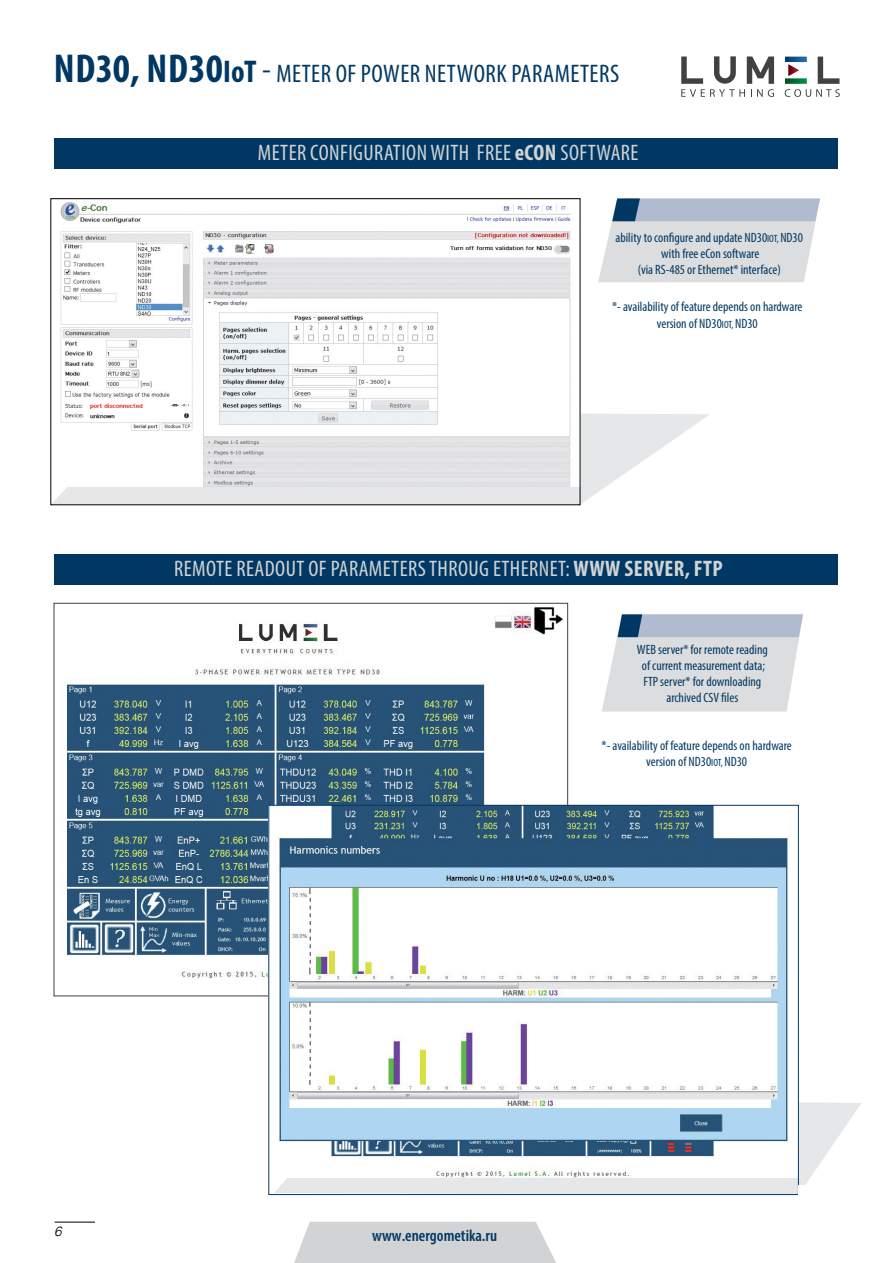
<style>
.page{position:relative;width:893px;height:1263px;background:#fff}
.page>*{position:absolute;margin:0;border:0;box-sizing:border-box;transform-origin:0 0}
.t1{font:700 condensed 40.5px "Myriad Pro";letter-spacing:.005em;color:#003863}
.t2{font:condensed 25.5px "Myriad Pro";color:#003863}
.t3{font:condensed 22.5px "Myriad Pro";letter-spacing:.02em;color:#d1d3d4}
.t4{font:700 condensed 22.5px "Myriad Pro";letter-spacing:.02em;color:#d1d3d4}
.t5{font:600 condensed 16.5px "Myriad Pro";color:#003863}
.t6{font:condensed 13.5px/16.2px "Myriad Pro";color:#003863;text-align:center}
.t7{font:italic 300 13.5px "PL Switzerland";color:#000}
.s1{font-size:31.5px}
.s2{font-weight:400;font-size:31.5px}
.s3{font-weight:400;font-size:25.5px}
.s4{font-weight:700}
.s5{font-size:10.5px}
.s6{font-weight:400}
</style>
<div class="page">
<svg style="left:294px;top:1222px;width:262px;height:41px;background:#d4d5d6"></svg>
<hr style="left:55px;top:1222px;width:40px;height:1px;background:#000">
<svg style="left:275px;top:1102px;width:586px;height:91px;fill:#e6e7e8"></svg>
<svg style="left:681px;top:56px;width:93px;height:41px"></svg>
<svg style="left:785px;top:57px;width:55px;height:40px"></svg>
<img style="left:65px;top:607px;width:501px;height:383px">
<img style="left:271px;top:807px;width:526px;height:370px">
<div style="left:54px;top:138px;width:784px;height:30px;background:#003863"></div>
<div style="left:54px;top:554px;width:784px;height:30px;background:#003863"></div>
<svg style="left:598px;top:198px;width:222px;height:84px;background:#cfd3da"></svg>
<svg style="left:53px;top:411px;width:657px;height:93px;fill:#e6e7e8"></svg>
<img style="left:53px;top:202px;width:525px;height:285px">
<div style="left:51px;top:198px;width:529px;height:307px;border:1px solid #000"></div>
<svg style="left:602px;top:614px;width:201px;height:97px;background:#d1d5db"></svg>
<div style="left:798px;top:1186px;width:95px;height:77px;background:#fff"></div>
<h1 class="t1" style="left:54px;top:43px;width:235px">ND30, ND30<span class="s1">IOT</span> <span class="s2">-</span> <span class="s3">meter</span></h1>
<h2 class="t2" style="left:336px;top:58px;width:38px">of power</h2>
<h2 class="t2" style="left:425px;top:58px;width:13px">networ</h2>
<h2 class="t2" style="left:497px;top:58px;width:27px">k parameters</h2>
<h3 class="t3" style="left:258px;top:139px;width:63px">mETER conf</h3>
<h3 class="t3" style="left:348px;top:139px;width:26px">igurat</h3>
<h3 class="t3" style="left:401px;top:139px;width:179px">ion with FREE <span class="s4">ECON</span> Software</h3>
<p class="t6" style="left:615px;top:229px;width:189px">ability to configure and update ND30<span class="s5">IOT,</span> ND30 with free eCon software<br>(via RS-485 or Ethernet* interface)</p>
<p class="t6" style="left:612px;top:299px;width:192px">*- availability of feature depends on hardware version of ND30<span class="s5">IOT,</span> ND30</p>
<h3 class="t3" style="left:174px;top:555px;width:11px">remote</h3>
<h3 class="t3" style="left:237px;top:555px;width:11px">readout</h3>
<h3 class="t3" style="left:308px;top:555px;width:33px">of parameters</h3>
<h3 class="t3" style="left:429px;top:555px;width:11px">throu</h3>
<h3 class="t3" style="left:479px;top:555px;width:33px">g Ethernet</h3>
<h3 class="t4" style="left:565px;top:554px;width:139px"><span class="s6">:</span>WWW SERVER, FTP</h3>
<p class="t7" style="left:54px;top:1223px;width:9px">6</p>
<p class="t6" style="left:637px;top:641px;width:133px">WEB server* for remote reading of current measurement data;<br>FTP server* for downloading archived CSV files</p>
<p class="t6" style="left:602px;top:737px;width:192px">*- availability of feature depends on hardware version of ND30<span class="s5">IOT,</span> ND30</p>
<p class="t5" style="left:372px;top:1225px;width:126px">www.energometika.ru</p>
</div>
